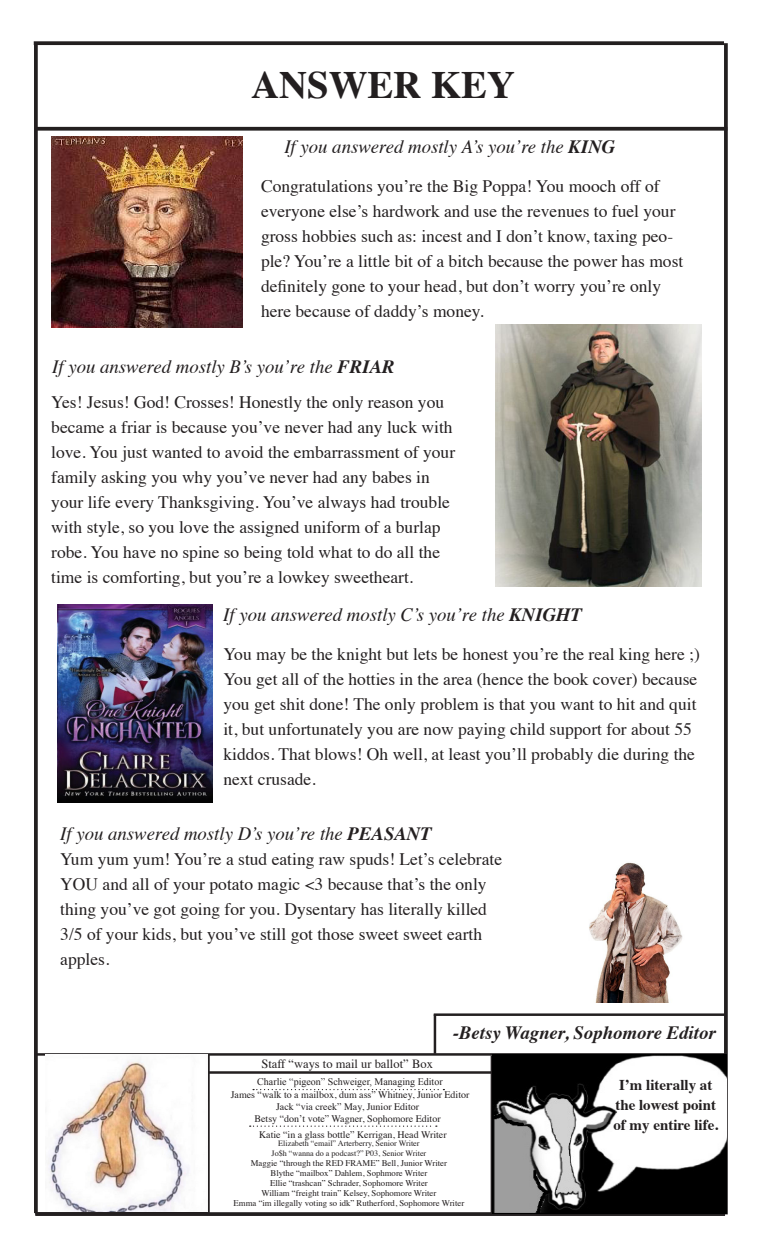
<style>
.page{position:relative;width:765px;height:1260px;background:#fff}
.page>*{position:absolute;margin:0;border:0;box-sizing:border-box;transform-origin:0 0}
.t1{font:700 38.75px "Times";color:#231f20}
.t2{font:italic 18.75px "Times";color:#231f20}
.t3{font:italic 700 18.75px "Times";color:#231f20}
.t4{font:17.5px/25px "Times";color:#231f20}
.t5{font:700 15px/20px "Times";color:#231f20;text-align:center}
.t6{font:12.5px "Times";color:#231f20}
.t7{font:10px "Times";color:#231f20}
.t8{font:10px "Times New Roman";color:#231f20}
.t9{font:8.75px "Times";color:#231f20}
.t10{font:8.12px "Times";color:#231f20}
.s1{font-weight:700}
</style>
<div class="page">
<svg style="left:35px;top:1212px;width:690px;height:4px;background:#272425"></svg>
<hr style="left:207px;top:1054px;width:3px;height:161px;background:#231f20">
<hr style="left:37px;top:1053px;width:689px;height:3px;background:#231f20">
<hr style="left:491px;top:1056px;width:2px;height:157px;background:#231f20">
<svg style="left:34px;top:45px;width:4px;height:1168px;background:#2f2c2d"></svg>
<svg style="left:34px;top:41px;width:690px;height:4px;background:#333031"></svg>
<hr style="left:209px;top:1071px;width:284px;height:3px;background:#231f20">
<svg style="left:253px;top:1089px;width:191px;height:1px"></svg>
<svg style="left:724px;top:43px;width:4px;height:1171px;background:#332f30"></svg>
<img style="left:492px;top:1055px;width:234px;height:158px">
<svg style="left:250px;top:1126px;width:187px;height:1px"></svg>
<hr style="left:35px;top:1212px;width:172px;height:3px;background:#231f20">
<svg style="left:35px;top:127px;width:692px;height:4px;background:#373434"></svg>
<hr style="left:434px;top:1014px;width:2px;height:40px;background:#231f20">
<hr style="left:434px;top:1013px;width:292px;height:3px;background:#231f20">
<img style="left:51px;top:137px;width:192px;height:191px">
<img style="left:58px;top:605px;width:154px;height:197px">
<img style="left:496px;top:324px;width:206px;height:262px">
<img style="left:589px;top:862px;width:94px;height:140px">
<img style="left:45px;top:1054px;width:162px;height:157px">
<p class="t1" style="left:251px;top:47px;width:265px">ANSWER KEY</p>
<p class="t2" style="left:284px;top:131px;width:333px">If you answered mostly A’s you’re the <span class="s1">KING</span></p>
<p class="t4" style="left:261px;top:172px;width:424px">Congratulations you’re the Big Poppa! You mooch off of everyone else’s hardwork and use the revenues to fuel your gross hobbies such as: incest and I don’t know, taxing peo&shy;ple? You’re a little bit of a bitch because the power has most definitely gone to your head, but don’t worry you’re only here because of daddy’s money.</p>
<p class="t2" style="left:52px;top:350px;width:344px">If you answered mostly B’s you’re the <span class="s1">FRIAR</span></p>
<p class="t4" style="left:51px;top:388px;width:405px">Yes! Jesus! God! Crosses! Honestly the only reason you became a friar is because you’ve never had any luck with love. You just wanted to avoid the embarrassment of your family asking you why you’ve never had any babes in your life every Thanksgiving. You’ve always had trouble with style, so you love the assigned uniform of a burlap robe. You have no spine so being told what to do all the time is comforting, but you’re a lowkey sweetheart.</p>
<p class="t2" style="left:223px;top:599px;width:361px">If you answered mostly C’s you’re the <span class="s1">KNIGHT</span></p>
<p class="t4" style="left:223px;top:640px;width:478px">You may be the knight but lets be honest you’re the real king here ;)<br>You get all of the hotties in the area (hence the book cover) because you get shit done! The only problem is that you want to hit and quit it, but unfortunately you are now paying child support for about 55 kiddos. That blows! Oh well, at least you’ll probably die during the next crusade.</p>
<p class="t2" style="left:60px;top:817px;width:373px">If you answered mostly D’s you’re the <span class="s1">PEASANT</span></p>
<p class="t4" style="left:60px;top:845px;width:443px">Yum yum yum! You’re a stud eating raw spuds! Let’s celebrate YOU and all of your potato magic &lt;3 because that’s the only thing you’ve got going for you. Dysentary has literally killed 3/5 of your kids, but you’ve still got those sweet sweet earth apples.</p>
<p class="t6" style="left:261px;top:1052px;width:173px">Staff “ways to mail ur ballot” Box</p>
<p class="t3" style="left:453px;top:1016px;width:264px">-Betsy Wagner, Sophomore Editor</p>
<p class="t8" style="left:257px;top:1075px;width:187px">Charlie “pigeon” Schweiger, Managing Editor</p>
<p class="t7" style="left:231px;top:1086px;width:240px">James “walk to a mailbox, dum ass” Whitney, Junior Editor</p>
<p class="t7" style="left:276px;top:1098px;width:145px">Jack “via creek” May, Junior Editor</p>
<p class="t7" style="left:255px;top:1110px;width:188px">Betsy “don’t vote” Wagner, Sophomore Editor</p>
<p class="t7" style="left:259px;top:1125px;width:189px">Katie “in a glass bottle” Kerrigan, Head Writer</p>
<p class="t10" style="left:278px;top:1136px;width:143px">Elizabeth “email” Arterberry, Senior Writer</p>
<p class="t10" style="left:272px;top:1146px;width:156px">Jo$h “wanna do a podcast?” P03, Senior Writer</p>
<p class="t9" style="left:251px;top:1155px;width:198px">Maggie “through the RED FRAME” Bell, Junior Writer</p>
<p class="t9" style="left:271px;top:1165px;width:158px">Blythe “mailbox” Dahlem, Sophmore Writer</p>
<p class="t9" style="left:270px;top:1175px;width:159px">Ellie “trashcan” Schrader, Sophomore Writer</p>
<p class="t9" style="left:261px;top:1185px;width:176px">William “freight train” Kelsey, Sophomore Writer</p>
<p class="t9" style="left:234px;top:1195px;width:232px">Emma “im illegally voting so idk” Rutherford, Sophomore Writer</p>
<p class="t5" style="left:613px;top:1073px;width:106px">I’m literally at the lowest point of my entire life.</p>
</div>
